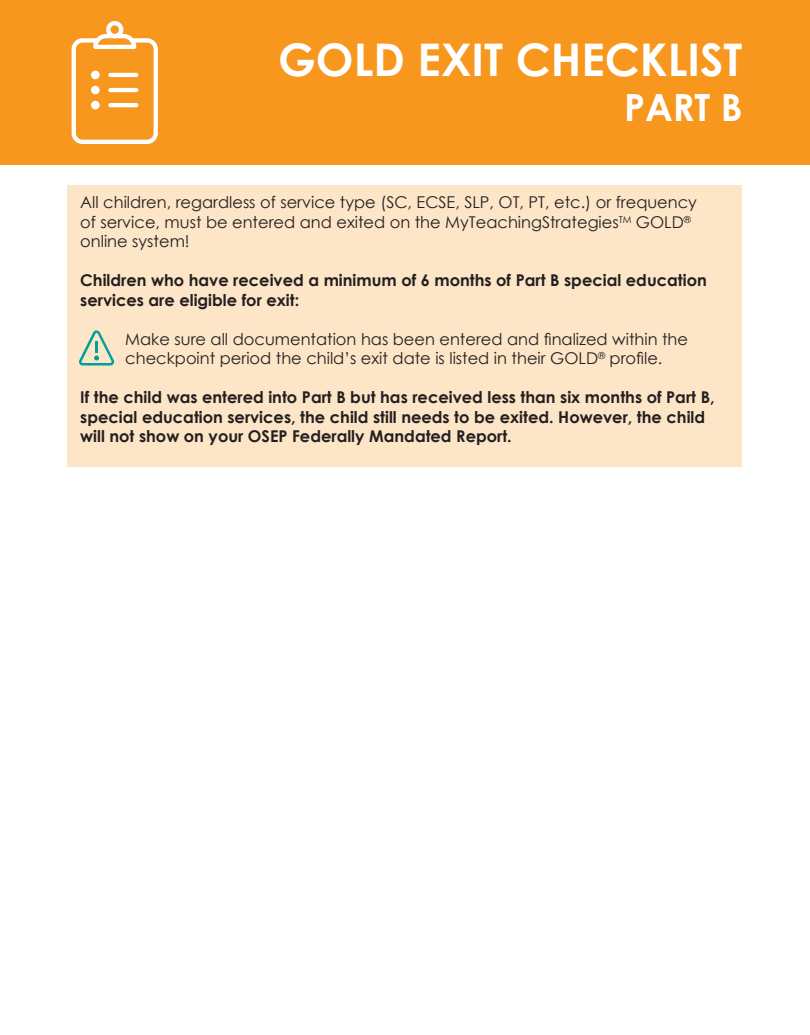
<style>
.page{position:relative;width:810px;height:1035px;background:#fff}
.page>*{position:absolute;margin:0;border:0;box-sizing:border-box;transform-origin:0 0}
.t1{font:700 45px "Century Gothic";color:#fff}
.t2{font:700 37.5px "Century Gothic";color:#fff}
.t3{font:700 16.25px/19.5px "Century Gothic";color:#231f20}
.t4{font:16.25px/19.5px "Century Gothic";color:#231f20}
</style>
<div class="page">
<div style="left:0;top:0;width:810px;height:165px;background:#f7971e"></div>
<div style="left:72px;top:38px;width:86px;height:106px;border:4px solid #fff;border-radius:9px"></div>
<div style="left:106px;top:21px;width:17px;height:17px;border:4px solid #fff;border-radius:50%"></div>
<svg style="left:91px;top:32px;width:47px;height:18px"></svg>
<div style="left:91px;top:71px;width:9px;height:8px;background:#fff;border-radius:50%"></div>
<hr style="left:110px;top:73px;width:26px;height:4px;background:#fff">
<div style="left:91px;top:86px;width:9px;height:8px;background:#fff;border-radius:50%"></div>
<hr style="left:110px;top:88px;width:26px;height:4px;background:#fff">
<div style="left:91px;top:101px;width:9px;height:8px;background:#fff;border-radius:50%"></div>
<hr style="left:110px;top:103px;width:26px;height:4px;background:#fff">
<div style="left:68px;top:185px;width:674px;height:282px;background:#fde5c7"></div>
<svg style="left:79px;top:330px;width:35px;height:35px"></svg>
<p class="t1" style="left:278px;top:25px;width:466px">GOLD EXIT CHECKLIST</p>
<p class="t2" style="left:624px;top:79px;width:120px">PART B</p>
<p class="t4" style="left:80px;top:193px;width:618px">All children, regardless of service type (SC, ECSE, SLP, OT, PT, etc.) or frequency</p>
<p class="t4" style="left:80px;top:212px;width:612px">of service, must be entered and exited on the MyTeachingStrategies<sup>TM</sup> GOLD<sup>®</sup></p>
<p class="t4" style="left:80px;top:232px;width:111px">online system!</p>
<p class="t3" style="left:80px;top:270px;width:628px">Children who have received a minimum of 6 months of Part B special education services are eligible for exit:</p>
<p class="t4" style="left:125px;top:329px;width:564px">Make sure all documentation has been entered and finalized within the checkpoint period the child’s exit date is listed in their GOLD<sup>®</sup> profile.</p>
<p class="t3" style="left:80px;top:387px;width:636px">If the child was entered into Part B but has received less than six months of Part B, special education services, the child still needs to be exited. However, the child will not show on your OSEP Federally Mandated Report.</p>
</div>
